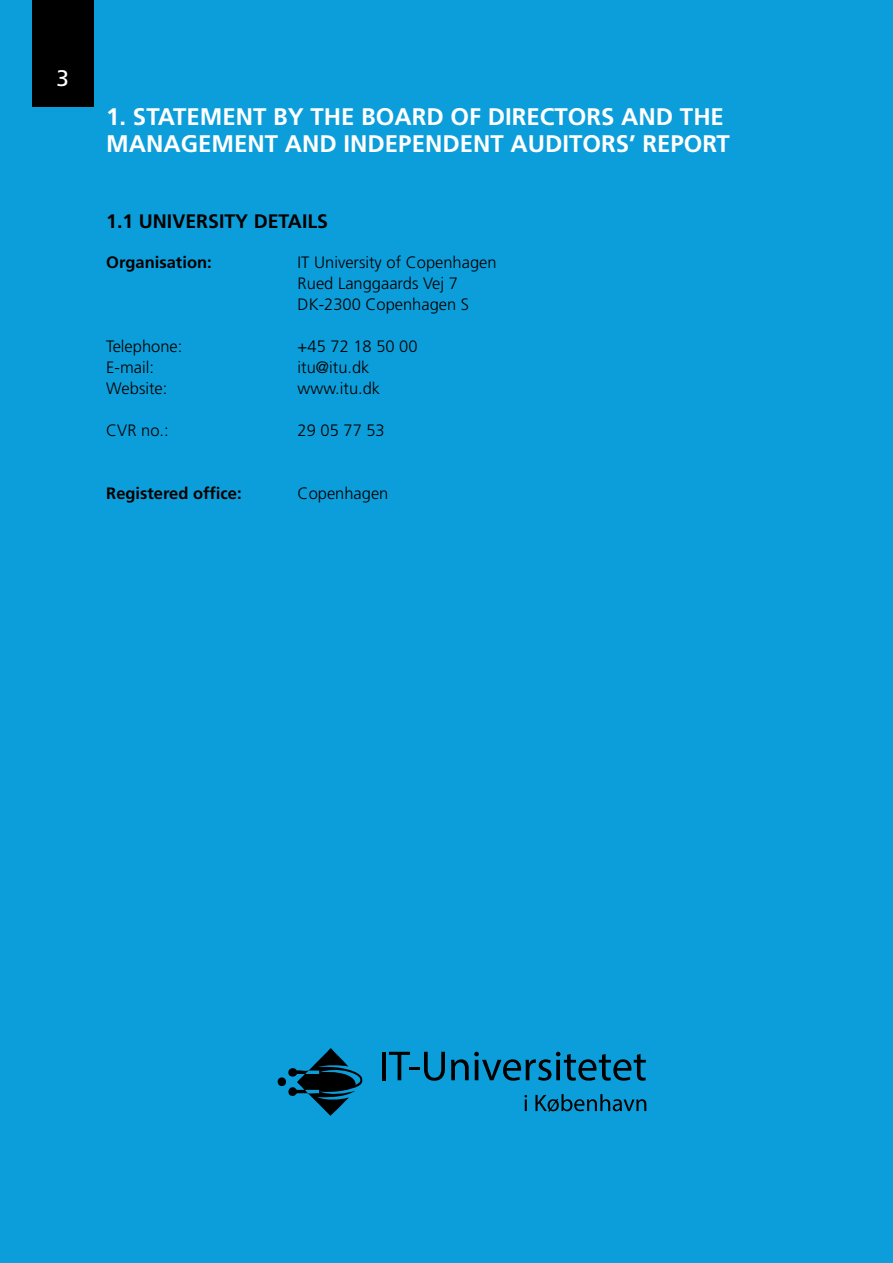
<style>
.page{position:relative;width:893px;height:1263px;background:#0c9eda}
.page>*{position:absolute;margin:0;border:0;box-sizing:border-box;transform-origin:0 0}
.t1{font:700 24px/27px "Frutiger";color:#fff}
.t2{font:22.5px "Frutiger";color:#fff}
.t3{font:700 19.5px "Frutiger";color:#000}
.t4{font:300 16.5px/21px "Frutiger";color:#000}
.t5{font:700 16.5px "Frutiger";color:#000}
</style>
<div class="page">
<div style="left:33px;top:0;width:61px;height:106px;background:#000"></div>
<svg style="left:277px;top:1048px;width:86px;height:68px"></svg>
<hr style="left:382px;top:1052px;width:4px;height:28px;background:#000">
<svg style="left:389px;top:1052px;width:56px;height:29px"></svg>
<svg style="left:451px;top:1052px;width:195px;height:29px"></svg>
<svg style="left:524px;top:1095px;width:3px;height:16px"></svg>
<svg style="left:535px;top:1094px;width:111px;height:18px"></svg>
<h2 class="t2" style="left:56px;top:64px;width:14px">3</h2>
<h1 class="t1" style="left:106px;top:103px;width:625px">1. STATEMENT BY THE BOARD OF DIRECTORS AND THE<br>MANAGEMENT AND INDEPENDENT AUDITORS’ REPORT</h1>
<p class="t3" style="left:106px;top:210px;width:221px">1.1 UNIVERSITY DETAILS</p>
<p class="t5" style="left:106px;top:253px;width:107px">ORGANISATION:</p>
<p class="t4" style="left:298px;top:252px;width:200px">IT University of Copenhagen<br>Rued Langgaards Vej 7<br>DK-2300 Copenhagen S</p>
<p class="t4" style="left:106px;top:336px;width:78px">Telephone:</p>
<p class="t4" style="left:298px;top:336px;width:121px">+45 72 18 50 00</p>
<p class="t4" style="left:106px;top:357px;width:49px">E-mail:</p>
<p class="t4" style="left:298px;top:357px;width:73px">itu@itu.dk</p>
<p class="t4" style="left:106px;top:378px;width:63px">Website:</p>
<p class="t4" style="left:298px;top:378px;width:84px">www.itu.dk</p>
<p class="t4" style="left:106px;top:420px;width:64px">CVR no.:</p>
<p class="t4" style="left:298px;top:420px;width:89px">29 05 77 53</p>
<p class="t5" style="left:106px;top:484px;width:137px">REGISTERED OFFICE:</p>
<p class="t4" style="left:298px;top:483px;width:92px">Copenhagen</p>
</div>
